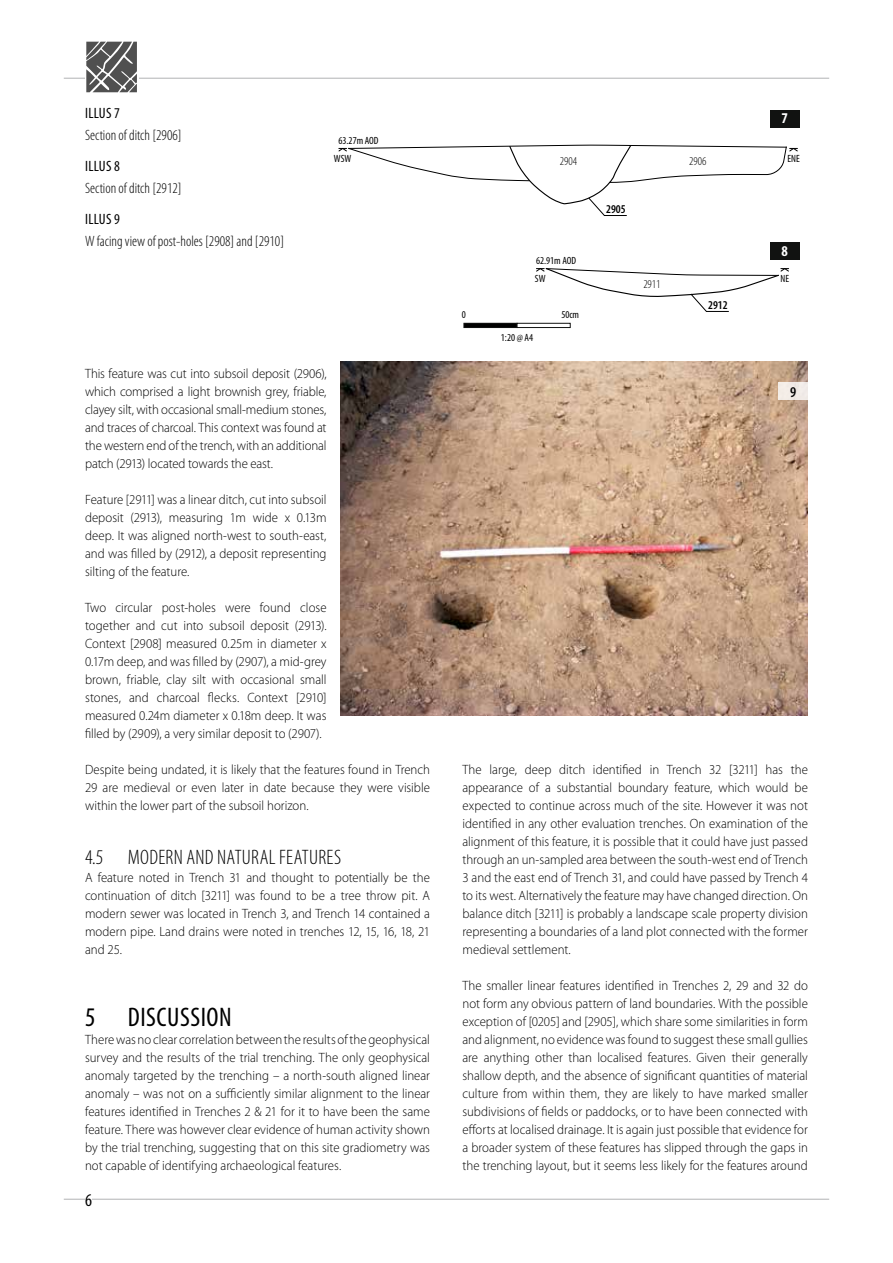
<style>
.page{position:relative;width:893px;height:1263px;background:#fff}
.page>*{position:absolute;margin:0;border:0;box-sizing:border-box;transform-origin:0 0}
.t1{font:condensed 27px "Myriad Pro";letter-spacing:.02em;color:#000}
.t2{font:300 condensed 21px "Myriad Pro";letter-spacing:.015em;color:#000}
.t3{font:condensed 18px "Myriad Pro";color:#000}
.t4{font:300 condensed 15px "Myriad Pro";color:#000}
.t5{font:condensed 15px "Myriad Pro";letter-spacing:.02em;color:#000}
.t6{font:700 condensed 15px "Myriad Pro";color:#fff}
.t7{font:600 condensed 15px "Myriad Pro";color:#000}
.t8{font:300 13.5px/18px "Myriad Pro";color:#000;text-align:justify;scale:.95 1}
.t9{font:300 condensed 12px "Myriad Pro";color:#000}
.t10{font:600 condensed 12px "Myriad Pro";color:#000}
.t11{font:condensed 10.5px/17.9px "Myriad Pro";color:#000}
</style>
<div class="page">
<hr style="left:64px;top:78px;width:765px;height:1px;background:#b1b3b4">
<hr style="left:64px;top:1199px;width:765px;height:1px;background:#b1b3b4">
<svg style="left:85px;top:41px;width:53px;height:52px"></svg>
<svg style="left:86px;top:42px;width:51px;height:50px"></svg>
<div style="left:85px;top:1188px;width:7px;height:18px;background:#fff"></div>
<div style="left:770px;top:111px;width:30px;height:17px;background:#111211"></div>
<div style="left:770px;top:243px;width:30px;height:17px;background:#111211"></div>
<svg style="left:338px;top:144px;width:460px;height:72px"></svg>
<hr style="left:464px;top:323px;width:53px;height:4px;background:#000">
<div style="left:464px;top:323px;width:53px;height:5px;border:1px solid #111211"></div>
<div style="left:517px;top:323px;width:53px;height:5px;border:1px solid #111211"></div>
<svg style="left:536px;top:268px;width:253px;height:44px"></svg>
<img style="left:340px;top:361px;width:468px;height:355px">
<div style="left:778px;top:382px;width:30px;height:17px;background:#f2ece7"></div>
<p class="t5" style="left:85px;top:104px;width:36px">ILLUS 7</p>
<p class="t4" style="left:85px;top:126px;width:98px">Section of ditch [2906]</p>
<p class="t5" style="left:85px;top:157px;width:36px">ILLUS 8</p>
<p class="t4" style="left:85px;top:179px;width:98px">Section of ditch [2912]</p>
<p class="t5" style="left:85px;top:210px;width:36px">ILLUS 9</p>
<p class="t4" style="left:85px;top:232px;width:201px">W facing view of post-holes [2908] and [2910]</p>
<p class="t11" style="left:334px;top:131px;width:46px;text-indent:5px">63.27m AOD<br>WSW</p>
<p class="t8" style="left:85px;top:364px;width:256px">This feature was cut into subsoil deposit (2906), which comprised a light brownish grey, friable, clayey silt, with occasional small-medium stones, and traces of charcoal. This context was found at the western end of the trench, with an additional patch (2913) located towards the east.</p>
<p class="t8" style="left:85px;top:490px;width:256px">Feature [2911] was a linear ditch, cut into subsoil deposit (2913), measuring 1m wide x 0.13m deep. It was aligned north-west to south-east, and was filled by (2912), a deposit representing silting of the feature.</p>
<p class="t8" style="left:85px;top:598px;width:256px">Two circular post-holes were found close together and cut into subsoil deposit (2913).<br>Context [2908] measured 0.25m in diameter x 0.17m deep, and was filled by (2907), a mid-grey brown, friable, clay silt with occasional small stones, and charcoal flecks. Context [2910] measured 0.24m diameter x 0.18m deep. It was filled by (2909), a very similar deposit to (2907).</p>
<p class="t8" style="left:85px;top:760px;width:365px">Despite being undated, it is likely that the features found in Trench 29 are medieval or even later in date because they were visible within the lower part of the subsoil horizon.</p>
<h2 class="t2" style="left:85px;top:845px;width:258px">4.5 MODERN AND NATURAL FEATURES</h2>
<p class="t8" style="left:85px;top:868px;width:365px">A feature noted in Trench 31 and thought to potentially be the continuation of ditch [3211] was found to be a tree throw pit. A modern sewer was located in Trench 3, and Trench 14 contained a modern pipe. Land drains were noted in trenches 12, 15, 16, 18, 21 and 25.</p>
<h1 class="t1" style="left:85px;top:1001px;width:148px">5 DISCUSSION</h1>
<p class="t8" style="left:85px;top:1030px;width:365px">There was no clear correlation between the results of the geophysical survey and the results of the trial trenching. The only geophysical anomaly targeted by the trenching – a north-south aligned linear anomaly – was not on a sufficiently similar alignment to the linear features identified in Trenches 2 &amp; 21 for it to have been the same feature. There was however clear evidence of human activity shown by the trial trenching, suggesting that on this site gradiometry was not capable of identifying archaeological features.</p>
<h3 class="t3" style="left:85px;top:1189px;width:8px">6</h3>
<p class="t9" style="left:560px;top:154px;width:19px">2904</p>
<p class="t9" style="left:689px;top:154px;width:19px">2906</p>
<p class="t11" style="left:535px;top:252px;width:43px">62.91m AOD<br>SW</p>
<p class="t11" style="left:462px;top:305px;width:6px">0</p>
<p class="t11" style="left:561px;top:305px;width:19px">50cm</p>
<p class="t11" style="left:501px;top:328px;width:34px">1:20 @ A4</p>
<p class="t10" style="left:606px;top:202px;width:21px">2905</p>
<p class="t9" style="left:643px;top:277px;width:19px">2911</p>
<p class="t10" style="left:708px;top:298px;width:21px">2912</p>
<p class="t6" style="left:782px;top:109px;width:8px">7</p>
<p class="t11" style="left:787px;top:149px;width:14px">ENE</p>
<p class="t6" style="left:781px;top:242px;width:8px">8</p>
<p class="t11" style="left:780px;top:269px;width:10px">NE</p>
<p class="t7" style="left:790px;top:382px;width:8px">9</p>
<p class="t8" style="left:462px;top:760px;width:365px">The large, deep ditch identified in Trench 32 [3211] has the appearance of a substantial boundary feature, which would be expected to continue across much of the site. However it was not identified in any other evaluation trenches. On examination of the alignment of this feature, it is possible that it could have just passed through an un-sampled area between the south-west end of Trench 3 and the east end of Trench 31, and could have passed by Trench 4 to its west. Alternatively the feature may have changed direction. On balance ditch [3211] is probably a landscape scale property division representing a boundaries of a land plot connected with the former medieval settlement.</p>
<p class="t8" style="left:462px;top:976px;width:365px">The smaller linear features identified in Trenches 2, 29 and 32 do not form any obvious pattern of land boundaries. With the possible exception of [0205] and [2905], which share some similarities in form and alignment, no evidence was found to suggest these small gullies are anything other than localised features. Given their generally shallow depth, and the absence of significant quantities of material culture from within them, they are likely to have marked smaller subdivisions of fields or paddocks, or to have been connected with efforts at localised drainage. It is again just possible that evidence for a broader system of these features has slipped through the gaps in the trenching layout, but it seems less likely for the features around</p>
</div>
